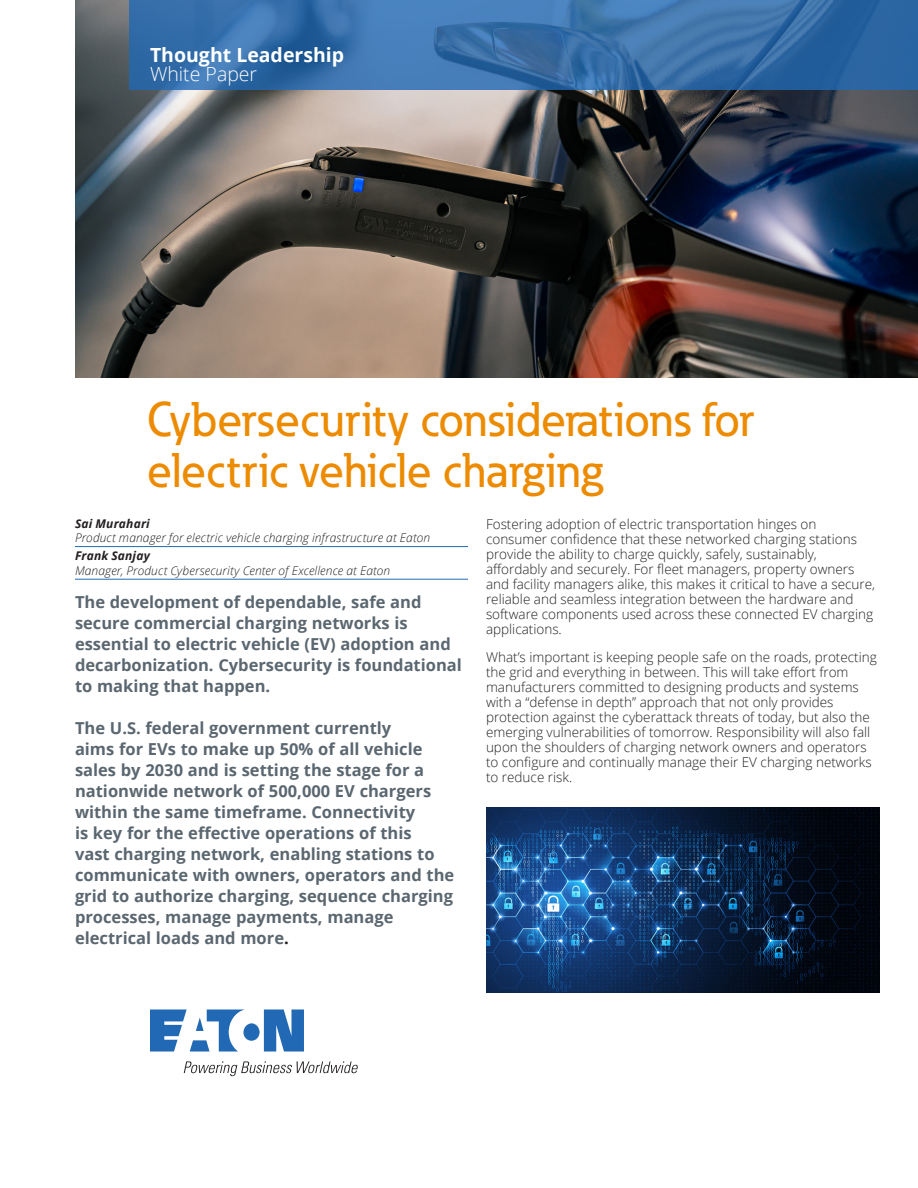
<style>
.page{position:relative;width:918px;height:1188px;background:#fff}
.page>*{position:absolute;margin:0;border:0;box-sizing:border-box;transform-origin:0 0}
._01_Headline___ADJ_Color{font:500 48px/51px "Eaton";color:#ed8b00}
._00_Product{font:700 19.5px "Open Sans";color:#fff}
._00_Product-2{font:300 19.5px "Open Sans";color:#fff}
._02_Body__8_5_pt__Last{font:700 16.5px/21px "Open Sans";color:#5b6770}
._02_Body_Head__8_5_pt____ADJ_Color{font:300 13.5px/15px "Open Sans";color:#231f20}
._01_Author{font:italic 300 12px/14.2px "Open Sans";letter-spacing:.01em;color:#231f20}
.s1{font-weight:700}
.s2{color:#231f20}
</style>
<div class="page">
<img style="left:75px;top:0;width:843px;height:378px">
<hr style="left:75px;top:546px;width:393px;height:1px;background:#2169b4">
<hr style="left:75px;top:579px;width:393px;height:1px;background:#2169b4">
<img style="left:486px;top:807px;width:393px;height:185px">
<svg style="left:129px;top:0;width:789px;height:90px"></svg>
<svg style="left:150px;top:1010px;width:154px;height:42px"></svg>
<svg style="left:184px;top:1061px;width:174px;height:15px"></svg>
<p class="_00_Product" style="left:150px;top:41px;width:196px">Thought Leadership</p>
<p class="_00_Product-2" style="left:150px;top:61px;width:109px">White Paper</p>
<p class="_01_Headline___ADJ_Color" style="left:147px;top:393px;width:609px">Cybersecurity considerations for electric vehicle charging</p>
<p class="_01_Author" style="left:75px;top:516px;width:357px"><span class="s1">Sai Murahari<br></span>Product manager for electric vehicle charging infrastructure at Eaton</p>
<p class="_01_Author" style="left:75px;top:548px;width:317px"><span class="s1">Frank Sanjay<br></span>Manager, Product Cybersecurity Center of Excellence at Eaton</p>
<p class="_02_Body__8_5_pt__Last" style="left:75px;top:591px;width:388px">The development of dependable, safe and secure commercial charging networks is essential to electric vehicle (EV) adoption and decarbonization. Cybersecurity is foundational to making that happen.</p>
<p class="_02_Body__8_5_pt__Last" style="left:75px;top:717px;width:381px">The U.S. federal government currently<br>aims for EVs to make up 50% of all vehicle sales by 2030 and is setting the stage for a nationwide network of 500,000 EV chargers within the same timeframe. Connectivity<br>is key for the effective operations of this<br>vast charging network, enabling stations to communicate with owners, operators and the grid to authorize charging, sequence charging processes, manage payments, manage electrical loads and more<span class="s2">.</span></p>
<p class="_02_Body_Head__8_5_pt____ADJ_Color" style="left:486px;top:516px;width:391px">Fostering adoption of electric transportation hinges on consumer confidence that these networked charging stations provide the ability to charge quickly, safely, sustainably, affordably and securely. For fleet managers, property owners and facility managers alike, this makes it critical to have a secure, reliable and seamless integration between the hardware and software components used across these connected EV charging applications.</p>
<p class="_02_Body_Head__8_5_pt____ADJ_Color" style="left:486px;top:650px;width:392px">What’s important is keeping people safe on the roads, protecting the grid and everything in between. This will take effort from manufacturers committed to designing products and systems with a “defense in depth” approach that not only provides protection against the cyberattack threats of today, but also the emerging vulnerabilities of tomorrow. Responsibility will also fall upon the shoulders of charging network owners and operators to configure and continually manage their EV charging networks to reduce risk.</p>
</div>
